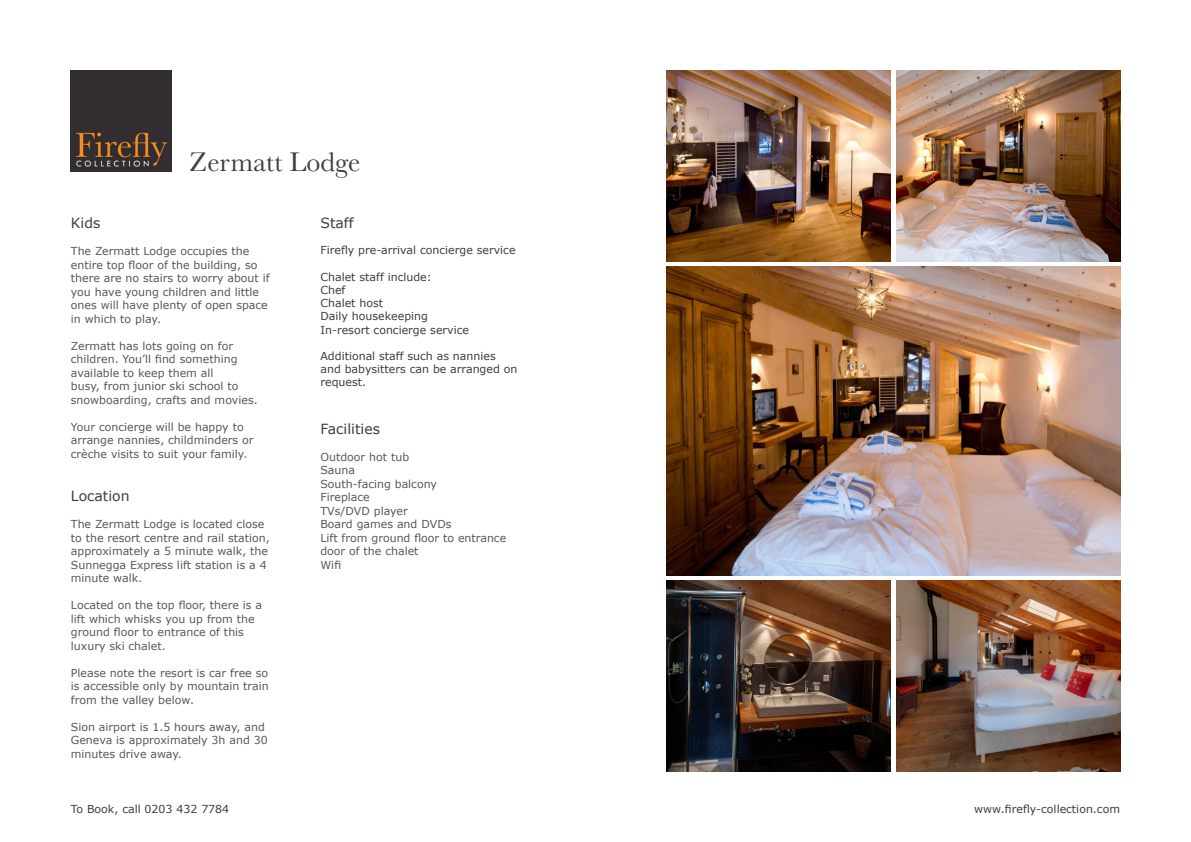
<style>
.page{position:relative;width:1191px;height:842px;background:#fff}
.page>*{position:absolute;margin:0;border:0;box-sizing:border-box;transform-origin:0 0}
.t1{font:28px "Baskerville";color:#3e3e3f}
.t2{font:14px "Verdana";color:#3e3e3f}
.t3{font:11px/13.5px "Verdana";color:#57585a}
.t4{font:11px/13.2px "Verdana";color:#3e3e3f}
</style>
<div class="page">
<img style="left:71px;top:71px;width:101px;height:101px">
<img style="left:666px;top:71px;width:224px;height:190px">
<img style="left:666px;top:267px;width:454px;height:308px">
<img style="left:896px;top:581px;width:224px;height:190px">
<img style="left:896px;top:71px;width:224px;height:190px">
<img style="left:666px;top:581px;width:224px;height:190px">
<p class="t1" style="left:190px;top:145px;width:172px">Zermatt Lodge</p>
<p class="t2" style="left:71px;top:213px;width:31px">Kids</p>
<p class="t3" style="left:71px;top:244px;width:200px">The Zermatt Lodge occupies the entire top floor of the building, so there are no stairs to worry about if you have young children and little ones will have plenty of open space in which to play.</p>
<p class="t3" style="left:71px;top:339px;width:188px">Zermatt has lots going on for children. You’ll find something available to keep them all<br>busy, from junior ski school to snowboarding, crafts and movies.</p>
<p class="t3" style="left:71px;top:420px;width:184px">Your concierge will be happy to arrange nannies, childminders or crèche visits to suit your family.</p>
<p class="t2" style="left:71px;top:487px;width:60px">Location</p>
<p class="t3" style="left:71px;top:517px;width:200px">The Zermatt Lodge is located close to the resort centre and rail station, approximately a 5 minute walk, the<br>Sunnegga Express lift station is a 4 minute walk.</p>
<p class="t3" style="left:71px;top:598px;width:193px">Located on the top floor, there is a lift which whisks you up from the ground floor to entrance of this luxury ski chalet.</p>
<p class="t3" style="left:71px;top:666px;width:199px;text-align:justify">Please note the resort is car free so is accessible only by mountain train from the valley below.</p>
<p class="t3" style="left:71px;top:720px;width:198px">Sion airport is 1.5 hours away, and<br>Geneva is approximately 3h and 30 minutes drive away.</p>
<p class="t4" style="left:71px;top:802px;width:160px">To Book, call 0203 432 7784</p>
<p class="t2" style="left:320px;top:213px;width:35px">Staff</p>
<p class="t4" style="left:320px;top:244px;width:197px">Firefly pre-arrival concierge service</p>
<p class="t4" style="left:320px;top:270px;width:113px">Chalet staff include:</p>
<p class="t4" style="left:320px;top:283px;width:27px">Chef</p>
<p class="t4" style="left:320px;top:296px;width:64px">Chalet host</p>
<p class="t4" style="left:320px;top:310px;width:109px">Daily housekeeping</p>
<p class="t4" style="left:320px;top:323px;width:150px">In-resort concierge service</p>
<p class="t4" style="left:320px;top:349px;width:198px">Additional staff such as nannies and babysitters can be arranged on request.</p>
<p class="t2" style="left:320px;top:419px;width:61px">Facilities</p>
<p class="t3" style="left:320px;top:450px;width:90px">Outdoor hot tub</p>
<p class="t3" style="left:320px;top:463px;width:36px">Sauna</p>
<p class="t3" style="left:320px;top:477px;width:118px">South-facing balcony</p>
<p class="t3" style="left:320px;top:490px;width:51px">Fireplace</p>
<p class="t3" style="left:320px;top:504px;width:89px">TVs/DVD player</p>
<p class="t3" style="left:320px;top:517px;width:133px">Board games and DVDs</p>
<p class="t3" style="left:320px;top:531px;width:187px">Lift from ground floor to entrance door of the chalet</p>
<p class="t3" style="left:320px;top:558px;width:22px">Wifi</p>
<p class="t4" style="left:974px;top:802px;width:147px">www.firefly-collection.com</p>
</div>
